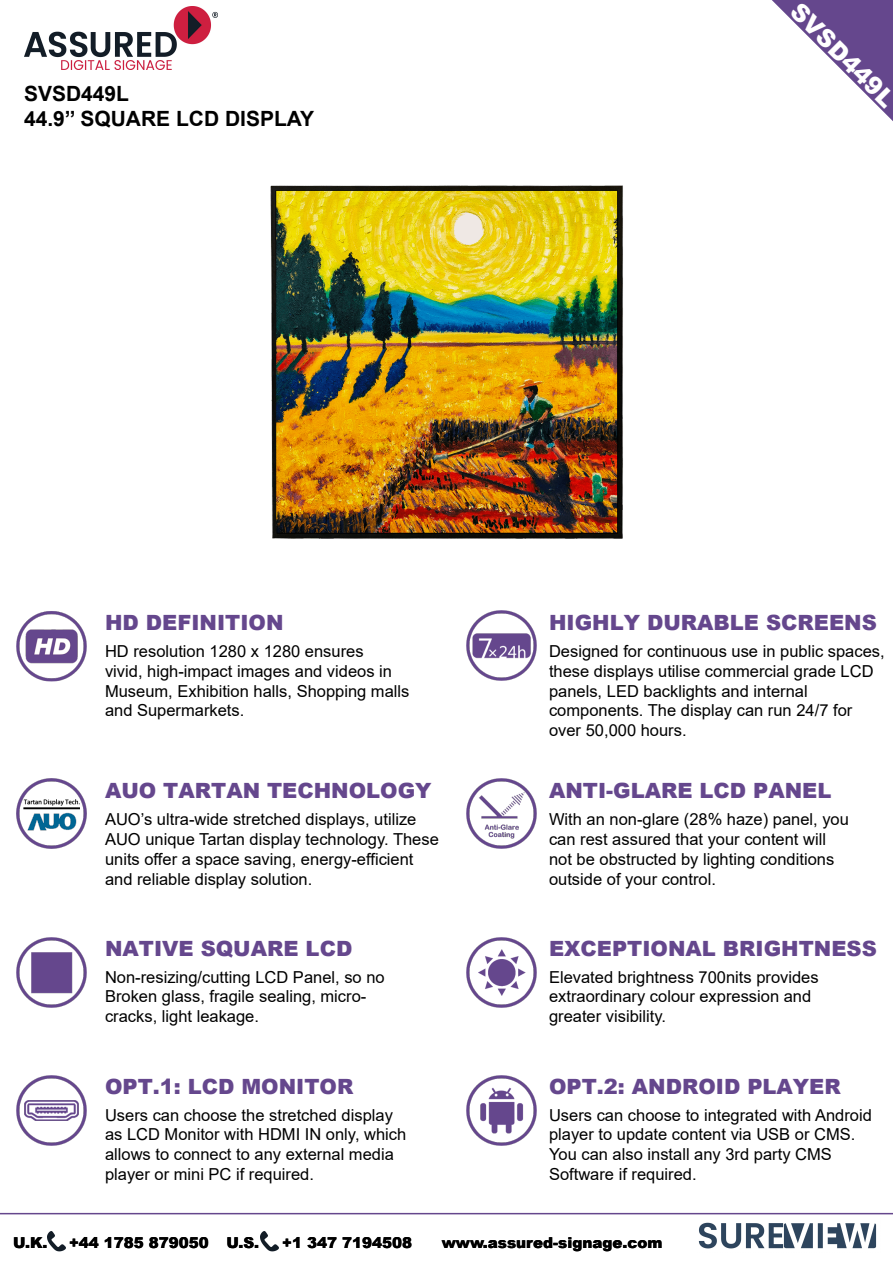
<style>
.page{position:relative;width:893px;height:1263px;background:#fff}
.page>*{position:absolute;margin:0;border:0;box-sizing:border-box;transform-origin:0 0}
.t1{font:900 24px "Arial";color:#fff}
.t2{font:900 21px "Arial";color:#65478d}
.t3{font:700 21px/25.2px "Arial";color:#000}
.t4{font:16.5px/19.8px "Arial";color:#000}
.t5{font:900 15px "Arial";color:#000}
</style>
<div class="page">
<svg style="left:772px;top:0;width:121px;height:121px"></svg>
<hr style="left:0;top:1213px;width:893px;height:1px;background:#65478d">
<img style="left:466px;top:937px;width:71px;height:71px">
<img style="left:16px;top:1075px;width:71px;height:71px">
<img style="left:16px;top:937px;width:71px;height:71px">
<img style="left:270px;top:185px;width:353px;height:354px">
<img style="left:466px;top:610px;width:71px;height:71px">
<img style="left:16px;top:611px;width:71px;height:71px">
<img style="left:16px;top:778px;width:71px;height:71px">
<img style="left:466px;top:778px;width:71px;height:71px">
<img style="left:466px;top:1075px;width:71px;height:71px">
<img style="left:24px;top:7px;width:194px;height:62px">
<img style="left:698px;top:1222px;width:179px;height:27px">
<img style="left:47px;top:1231px;width:19px;height:21px">
<img style="left:261px;top:1231px;width:18px;height:21px">
<p class="t3" style="left:24px;top:81px;width:292px">SVSD449L<br>44.9’’ SQUARE LCD DISPLAY</p>
<h1 class="t1" style="left:807px;top:-5px;width:138px;rotate:45deg">SVSD449L</h1>
<p class="t2" style="left:105px;top:607px;width:180px">HD DEFINITION</p>
<p class="t4" style="left:105px;top:641px;width:306px">HD resolution 1280 x 1280 ensures<br>vivid, high-impact images and videos in Museum, Exhibition halls, Shopping malls and Supermarkets.</p>
<p class="t2" style="left:105px;top:775px;width:328px">AUO TARTAN TECHNOLOGY</p>
<p class="t4" style="left:105px;top:809px;width:335px">AUO’s ultra-wide stretched displays, utilize AUO unique Tartan display technology. These units offer a space saving, energy-efficient and reliable display solution.</p>
<p class="t2" style="left:105px;top:933px;width:249px">NATIVE SQUARE LCD</p>
<p class="t4" style="left:105px;top:967px;width:281px">Non-resizing/cutting LCD Panel, so no<br>Broken glass, fragile sealing, micro&shy;cracks, light leakage.</p>
<p class="t2" style="left:105px;top:1071px;width:250px">OPT.1: LCD MONITOR</p>
<p class="t4" style="left:105px;top:1105px;width:303px">Users can choose the stretched display as LCD Monitor with HDMI IN only, which allows to connect to any external media player or mini PC if required.</p>
<p class="t2" style="left:549px;top:607px;width:329px">HIGHLY DURABLE SCREENS</p>
<p class="t4" style="left:549px;top:641px;width:337px">Designed for continuous use in public spaces, these displays utilise commercial grade LCD panels, LED backlights and internal components. The display can run 24/7 for over 50,000 hours.</p>
<p class="t2" style="left:549px;top:775px;width:284px">ANTI-GLARE LCD PANEL</p>
<p class="t4" style="left:549px;top:809px;width:301px">With an non-glare (28% haze) panel, you can rest assured that your content will not be obstructed by lighting conditions outside of your control.</p>
<p class="t2" style="left:549px;top:933px;width:329px">EXCEPTIONAL BRIGHTNESS</p>
<p class="t4" style="left:549px;top:967px;width:271px">Elevated brightness 700nits provides extraordinary colour expression and greater visibility.</p>
<p class="t2" style="left:549px;top:1071px;width:293px">OPT.2: ANDROID PLAYER</p>
<p class="t4" style="left:549px;top:1105px;width:324px">Users can choose to integrated with Android player to update content via USB or CMS.<br>You can also install any 3rd party CMS Software if required.</p>
<p class="t5" style="left:13px;top:1232px;width:36px">U.K.</p>
<p class="t5" style="left:69px;top:1232px;width:192px">+44 1785 879050 U.S.</p>
<p class="t5" style="left:282px;top:1232px;width:131px">+1 347 7194508</p>
<p class="t5" style="left:442px;top:1232px;width:222px">www.assured-signage.com</p>
</div>
